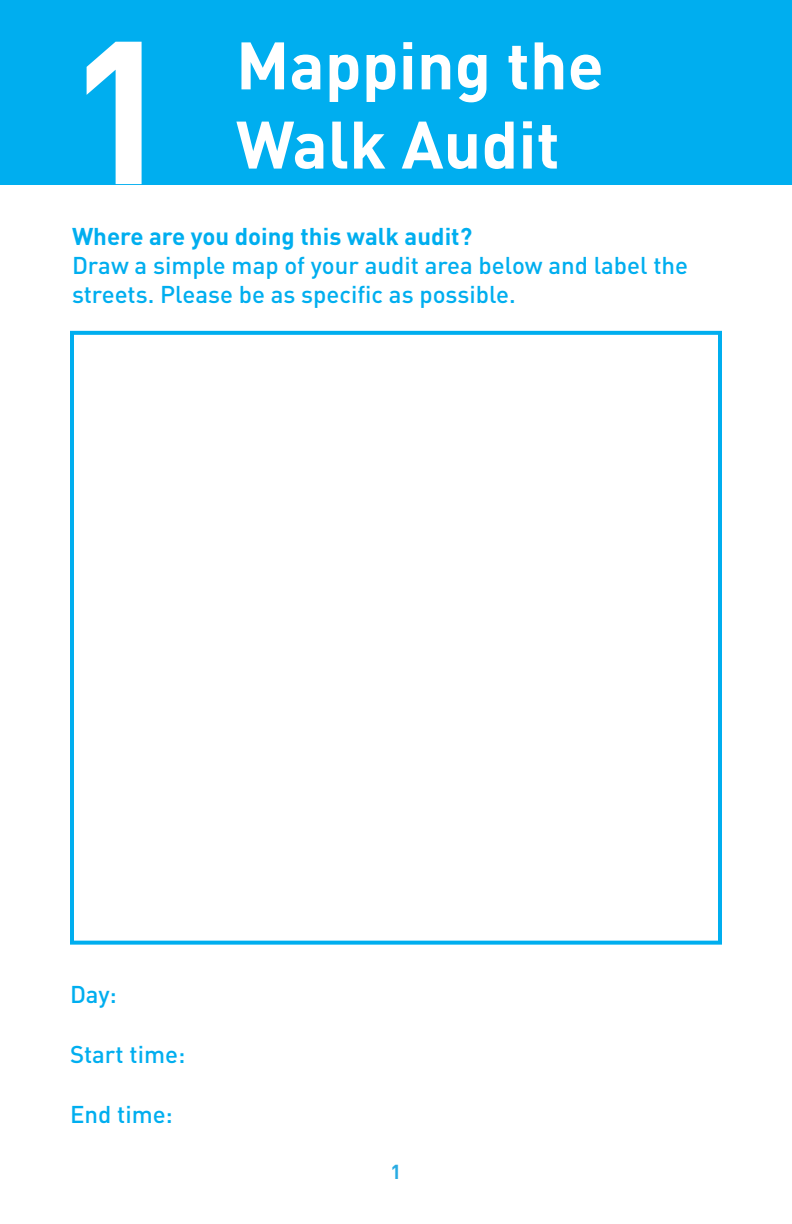
<style>
.page{position:relative;width:792px;height:1224px;background:#fff}
.page>*{position:absolute;margin:0;border:0;box-sizing:border-box;transform-origin:0 0}
.t1{font:700 200px "DINOT";color:#fff}
.t2{font:700 66px "DINOT";color:#fff}
.t3{font:500 24px/28.8px "DINOT";color:#00aeef}
.t4{font:700 24px "DINOT";color:#00aeef}
.t5{font:700 20px "DINOT";color:#29abe2}
</style>
<div class="page">
<div style="left:0;top:0;width:792px;height:184px;background:#00aeef"></div>
<div style="left:70px;top:331px;width:652px;height:614px;border:4px solid #00aeef"></div>
<p class="t1" style="left:66px;top:-19px;width:110px">1</p>
<p class="t2" style="left:236px;top:22px;width:369px">Mapping the</p>
<p class="t2" style="left:236px;top:102px;width:325px">Walk Audit</p>
<p class="t4" style="left:72px;top:221px;width:402px">Where are you doing this walk audit?</p>
<p class="t3" style="left:72px;top:250px;width:618px">Draw a simple map of your audit area below and label the streets. Please be as specific as possible.</p>
<p class="t3" style="left:70px;top:980px;width:48px">Day:</p>
<p class="t3" style="left:70px;top:1040px;width:117px">Start time:</p>
<p class="t3" style="left:70px;top:1100px;width:104px">End time:</p>
<p class="t5" style="left:391px;top:1158px;width:12px">1</p>
</div>
